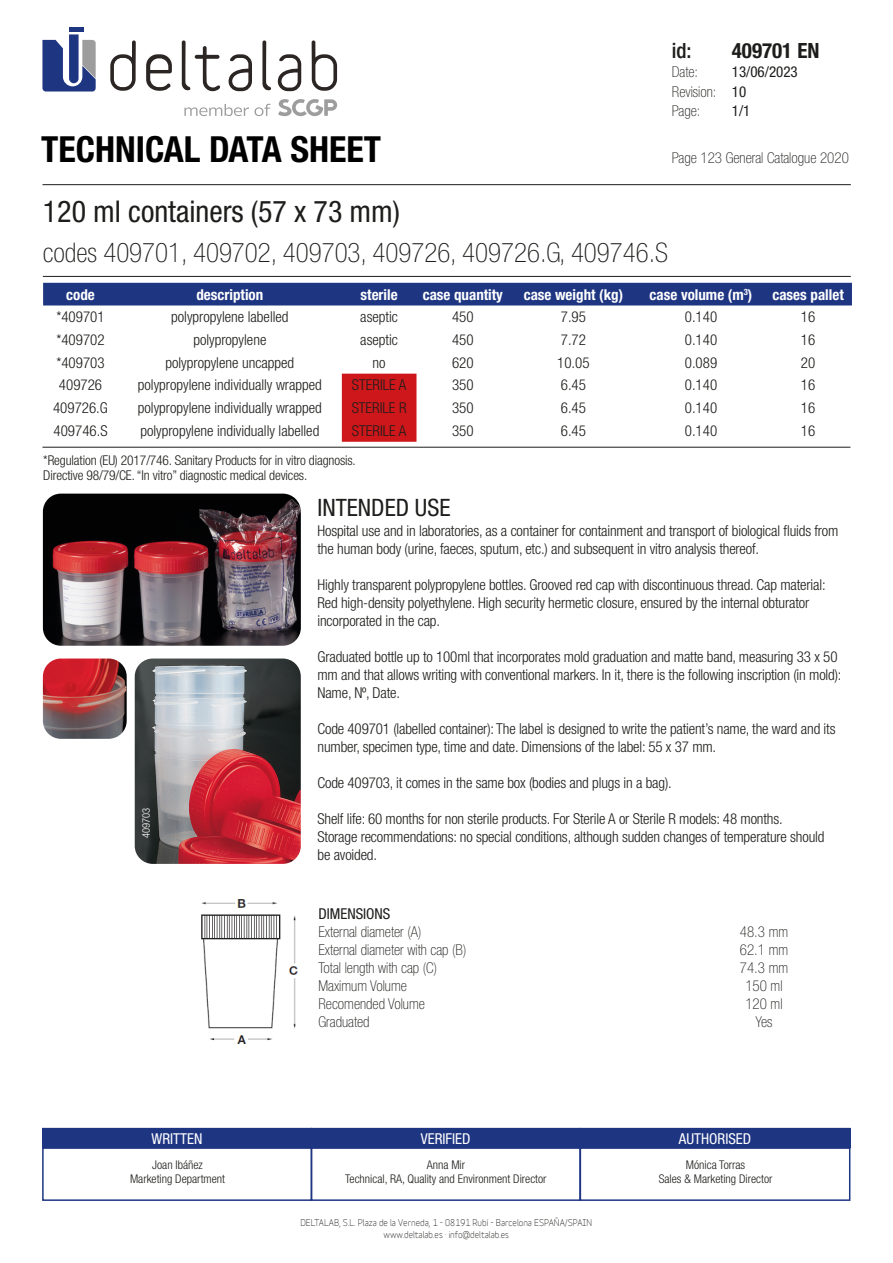
<style>
.page{position:relative;width:893px;height:1263px;background:#fff}
.page>*{position:absolute;margin:0;border:0;box-sizing:border-box;transform-origin:0 0}
.t1{font:700 condensed 36px "Helvetica Neue LT Std";color:#000}
.t2{font:condensed 30px "Helvetica Neue LT Std";color:#1d1d1b}
.t3{font:100 condensed 27px "Helvetica Neue LT Std";color:#1d1d1b}
.t4{font:condensed 24px "Helvetica Neue LT Std";color:#1d1d1b}
.t5{font:700 condensed 21px "Helvetica Neue LT Std";color:#1d1d1b}
.t6{font:500 condensed 21px "Helvetica Neue LT Std";color:#1d1d1b}
.t7{font:300 condensed 15px/18px "Helvetica Neue LT Std";letter-spacing:-.01em;color:#1d1d1b}
.t8{font:100 condensed 15px/19.5px "Helvetica Neue LT Std";color:#1d1d1b}
.t9{font:700 condensed 15px "Helvetica Neue LT Std";color:#fff}
.t10{font:condensed 15px "Helvetica Neue LT Std";color:#fff}
.t11{font:condensed 15px "Helvetica Neue LT Std";color:#1d1d1b}
.t12{font:300 condensed 13.5px "Helvetica Neue LT Std";letter-spacing:-.01em;color:#1d1d1b}
.t13{font:300 condensed 12px/14.4px "Helvetica Neue LT Std";color:#1d1d1b;text-align:center}
.t14{font:300 condensed 10.5px "Helvetica Neue LT Std";color:#fff}
.t15{font:9px/11.2px "Variable";color:#1d1d1b;text-align:center}
.s1{font-weight:400}
</style>
<div class="page">
<hr style="left:43px;top:184px;width:808px;height:1px;background:#1d1d1b">
<hr style="left:43px;top:276px;width:808px;height:1px;background:#1d1d1b">
<div style="left:42px;top:1147px;width:270px;height:54px;border:2px solid #1e3582"></div>
<div style="left:311px;top:1147px;width:270px;height:54px;border:2px solid #1e3582"></div>
<div style="left:580px;top:1147px;width:270px;height:54px;border:2px solid #1e3582"></div>
<div style="left:43px;top:1128px;width:268px;height:20px;background:#1e3582"></div>
<div style="left:311px;top:1128px;width:269px;height:20px;background:#1e3582"></div>
<div style="left:580px;top:1128px;width:270px;height:20px;background:#1e3582"></div>
<svg style="left:42px;top:34px;width:54px;height:58px"></svg>
<hr style="left:69px;top:27px;width:14px;height:4px;background:#1e3582">
<svg style="left:110px;top:40px;width:26px;height:51px"></svg>
<svg style="left:312px;top:40px;width:25px;height:51px"></svg>
<svg style="left:262px;top:40px;width:9px;height:51px"></svg>
<svg style="left:146px;top:54px;width:26px;height:37px"></svg>
<svg style="left:182px;top:40px;width:39px;height:51px"></svg>
<svg style="left:228px;top:54px;width:24px;height:37px"></svg>
<svg style="left:278px;top:54px;width:23px;height:37px"></svg>
<svg style="left:278px;top:99px;width:59px;height:17px"></svg>
<svg style="left:184px;top:104px;width:86px;height:12px"></svg>
<hr style="left:43px;top:447px;width:807px;height:1px;background:#1d1d1b">
<div style="left:43px;top:283px;width:809px;height:22px;background:#1e3582"></div>
<div style="left:342px;top:374px;width:74px;height:68px;background:#cd171a"></div>
<img style="left:43px;top:494px;width:258px;height:152px">
<img style="left:201px;top:899px;width:97px;height:145px">
<img style="left:43px;top:658px;width:84px;height:81px">
<img style="left:135px;top:658px;width:166px;height:206px">
<h1 class="t1" style="left:41px;top:128px;width:341px">TECHNICAL DATA SHEET</h1>
<h3 class="t6" style="left:672px;top:38px;width:21px">id:</h3>
<h3 class="t5" style="left:732px;top:37px;width:89px">409701 EN</h3>
<p class="t8" style="left:672px;top:62px;width:28px">Date:</p>
<p class="t8" style="left:672px;top:62px;width:127px;text-indent:60px"><span class="s1">13/06/2023<br></span>Revision: <span class="s1">10<br></span>Page:</p>
<p class="t11" style="left:732px;top:102px;width:20px">1/1</p>
<p class="t8" style="left:672px;top:147px;width:179px">Page 123 General Catalogue 2020</p>
<h2 class="t2" style="left:43px;top:194px;width:359px">120 ml containers (57 x 73 mm)</h2>
<h3 class="t3" style="left:43px;top:237px;width:627px">codes 409701, 409702, 409703, 409726, 409726.G, 409746.S</h3>
<p class="t9" style="left:66px;top:285px;width:30px">code</p>
<p class="t9" style="left:196px;top:285px;width:68px">description</p>
<p class="t9" style="left:361px;top:285px;width:39px">sterile</p>
<p class="t9" style="left:423px;top:285px;width:82px">case quantity</p>
<p class="t9" style="left:524px;top:285px;width:101px">case weight (kg)</p>
<p class="t9" style="left:650px;top:285px;width:104px">case volume (m<sup>3</sup>)</p>
<p class="t9" style="left:772px;top:285px;width:73px">cases pallet</p>
<p class="t7" style="left:56px;top:308px;width:50px">*409701</p>
<p class="t7" style="left:171px;top:308px;width:119px">polypropylene labelled</p>
<p class="t7" style="left:360px;top:308px;width:39px">aseptic</p>
<p class="t7" style="left:452px;top:308px;width:23px">450</p>
<p class="t7" style="left:561px;top:308px;width:27px">7.95</p>
<p class="t7" style="left:685px;top:308px;width:34px">0.140</p>
<p class="t7" style="left:801px;top:308px;width:16px">16</p>
<p class="t7" style="left:56px;top:330px;width:50px">*409702</p>
<p class="t7" style="left:193px;top:330px;width:74px">polypropylene</p>
<p class="t7" style="left:360px;top:330px;width:39px">aseptic</p>
<p class="t7" style="left:452px;top:330px;width:23px">450</p>
<p class="t7" style="left:561px;top:330px;width:27px">7.72</p>
<p class="t7" style="left:685px;top:330px;width:34px">0.140</p>
<p class="t7" style="left:801px;top:330px;width:16px">16</p>
<p class="t7" style="left:56px;top:353px;width:50px">*409703</p>
<p class="t7" style="left:166px;top:353px;width:130px">polypropylene uncapped</p>
<p class="t7" style="left:373px;top:353px;width:15px">no</p>
<p class="t7" style="left:452px;top:353px;width:23px">620</p>
<p class="t7" style="left:557px;top:353px;width:34px">10.05</p>
<p class="t7" style="left:685px;top:353px;width:34px">0.089</p>
<p class="t7" style="left:801px;top:353px;width:16px">20</p>
<p class="t7" style="left:59px;top:376px;width:45px">409726</p>
<p class="t7" style="left:138px;top:376px;width:185px">polypropylene individually wrapped</p>
<p class="t7" style="left:352px;top:376px;width:56px">STERILE A</p>
<p class="t7" style="left:452px;top:376px;width:23px">350</p>
<p class="t7" style="left:561px;top:376px;width:27px">6.45</p>
<p class="t7" style="left:685px;top:376px;width:34px">0.140</p>
<p class="t7" style="left:801px;top:376px;width:16px">16</p>
<p class="t7" style="left:53px;top:399px;width:56px">409726.G</p>
<p class="t7" style="left:138px;top:399px;width:185px">polypropylene individually wrapped</p>
<p class="t7" style="left:352px;top:399px;width:56px">STERILE R</p>
<p class="t7" style="left:452px;top:399px;width:23px">350</p>
<p class="t7" style="left:561px;top:399px;width:27px">6.45</p>
<p class="t7" style="left:685px;top:399px;width:34px">0.140</p>
<p class="t7" style="left:801px;top:399px;width:16px">16</p>
<p class="t7" style="left:54px;top:421px;width:55px">409746.S</p>
<p class="t7" style="left:140px;top:421px;width:180px">polypropylene individually labelled</p>
<p class="t7" style="left:352px;top:421px;width:56px">STERILE A</p>
<p class="t7" style="left:452px;top:421px;width:23px">350</p>
<p class="t7" style="left:561px;top:421px;width:27px">6.45</p>
<p class="t7" style="left:685px;top:421px;width:34px">0.140</p>
<p class="t7" style="left:801px;top:421px;width:16px">16</p>
<p class="t12" style="left:43px;top:452px;width:314px">*Regulation (EU) 2017/746. Sanitary Products for in vitro diagnosis.</p>
<p class="t12" style="left:43px;top:467px;width:265px">Directive 98/79/CE. “In vitro” diagnostic medical devices.</p>
<p class="t14" style="left:140px;top:838px;width:32px;rotate:-90deg">409703</p>
<p class="t4" style="left:317px;top:493px;width:134px">INTENDED USE</p>
<p class="t7" style="left:317px;top:521px;width:522px">Hospital use and in laboratories, as a container for containment and transport of biological fluids from the human body (urine, faeces, sputum, etc.) and subsequent in vitro analysis thereof.</p>
<p class="t7" style="left:317px;top:575px;width:510px">Highly transparent polypropylene bottles. Grooved red cap with discontinuous thread. Cap material:<br>Red high-density polyethylene. High security hermetic closure, ensured by the internal obturator incorporated in the cap.</p>
<p class="t7" style="left:317px;top:647px;width:525px">Graduated bottle up to 100ml that incorporates mold graduation and matte band, measuring 33 x 50 mm and that allows writing with conventional markers. In it, there is the following inscription (in mold):<br>Name, Nº, Date.</p>
<p class="t7" style="left:317px;top:719px;width:520px">Code 409701 (labelled container): The label is designed to write the patient’s name, the ward and its</p>
<p class="t7" style="left:317px;top:737px;width:400px">number, specimen type, time and date. Dimensions of the label: 55 x 37 mm.</p>
<p class="t7" style="left:317px;top:773px;width:356px">Code 409703, it comes in the same box (bodies and plugs in a bag).</p>
<p class="t7" style="left:317px;top:809px;width:467px">Shelf life: 60 months for non sterile products. For Sterile A or Sterile R models: 48 months.</p>
<p class="t7" style="left:317px;top:827px;width:508px">Storage recommendations: no special conditions, although sudden changes of temperature should</p>
<p class="t7" style="left:317px;top:845px;width:61px">be avoided.</p>
<p class="t11" style="left:318px;top:905px;width:73px">DIMENSIONS</p>
<p class="t8" style="left:318px;top:922px;width:104px">External diameter (A)</p>
<p class="t8" style="left:740px;top:922px;width:50px">48.3 mm</p>
<p class="t8" style="left:318px;top:940px;width:149px">External diameter with cap (B)</p>
<p class="t8" style="left:740px;top:940px;width:50px">62.1 mm</p>
<p class="t8" style="left:318px;top:958px;width:120px">Total length with cap (C)</p>
<p class="t8" style="left:740px;top:958px;width:50px">74.3 mm</p>
<p class="t8" style="left:318px;top:976px;width:90px">Maximum Volume</p>
<p class="t8" style="left:745px;top:976px;width:39px">150 ml</p>
<p class="t8" style="left:318px;top:994px;width:108px">Recomended Volume</p>
<p class="t8" style="left:745px;top:994px;width:39px">120 ml</p>
<p class="t8" style="left:318px;top:1012px;width:53px">Graduated</p>
<p class="t8" style="left:755px;top:1012px;width:19px">Yes</p>
<p class="t10" style="left:152px;top:1129px;width:52px">WRITTEN</p>
<p class="t10" style="left:421px;top:1129px;width:51px">VERIFIED</p>
<p class="t10" style="left:679px;top:1129px;width:74px">AUTHORISED</p>
<p class="t13" style="left:345px;top:1157px;width:203px">Anna Mir<br>Technical, RA, Quality and Environment Director</p>
<p class="t13" style="left:659px;top:1157px;width:115px">Mónica Torras<br>Sales &amp; Marketing Director</p>
<p class="t13" style="left:130px;top:1157px;width:97px">Joan Ibáñez<br>Marketing Department</p>
<p class="t15" style="left:300px;top:1216px;width:293px">DELTALAB, S.L. Plaza de la Verneda, 1 - 08191 Rubí - Barcelona ESPAÑA/SPAIN www.deltalab.es · info@deltalab.es</p>
</div>
